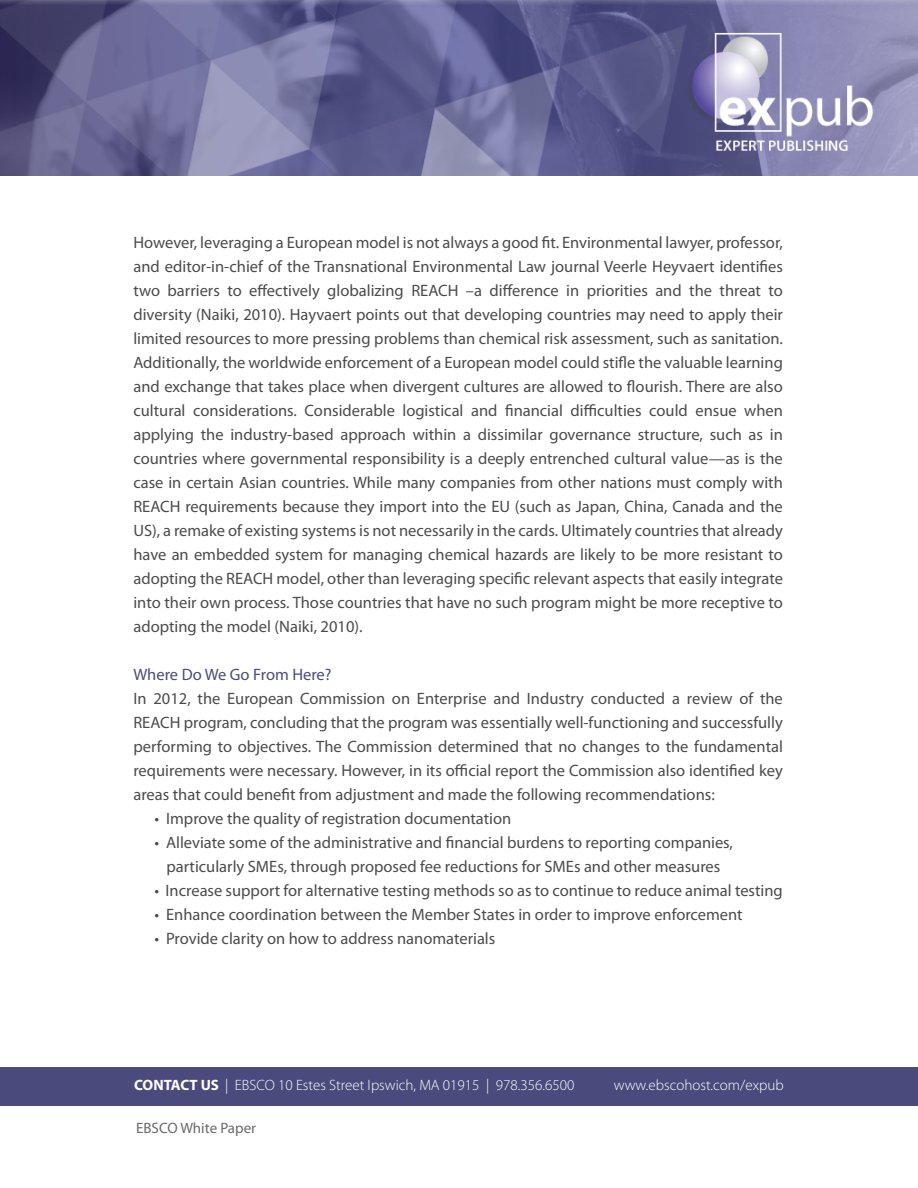
<style>
.page{position:relative;width:918px;height:1188px;background:#fff}
.page>*{position:absolute;margin:0;border:0;box-sizing:border-box;transform-origin:0 0}
.t1{font:16.5px/24px "Myriad Pro";color:#4c4b4b;text-align:justify}
.t2{font:16.5px "Myriad Pro";color:#4a4b7c}
.t3{font:300 15px "Myriad Pro";color:#fff}
.t4{font:15px "Myriad Pro";color:#6b6969}
.s1{font-weight:700}
</style>
<div class="page">
<img style="left:0;top:0;width:918px;height:176px">
<div style="left:0;top:1067px;width:917px;height:39px;background:#4a4b7c"></div>
<p class="t1" style="left:133px;top:230px;width:651px">However, leveraging a European model is not always a good fit. Environmental lawyer, professor, and editor-in-chief of the Transnational Environmental Law journal Veerle Heyvaert identifies two barriers to effectively globalizing REACH –a difference in priorities and the threat to diversity (Naiki, 2010). Hayvaert points out that developing countries may need to apply their limited resources to more pressing problems than chemical risk assessment, such as sanitation.<br>Additionally, the worldwide enforcement of a European model could stifle the valuable learning and exchange that takes place when divergent cultures are allowed to flourish. There are also cultural considerations. Considerable logistical and financial difficulties could ensue when applying the industry-based approach within a dissimilar governance structure, such as in countries where governmental responsibility is a deeply entrenched cultural value—as is the case in certain Asian countries. While many companies from other nations must comply with REACH requirements because they import into the EU (such as Japan, China, Canada and the US), a remake of existing systems is not necessarily in the cards. Ultimately countries that already have an embedded system for managing chemical hazards are likely to be more resistant to adopting the REACH model, other than leveraging specific relevant aspects that easily integrate into their own process. Those countries that have no such program might be more receptive to adopting the model (Naiki, 2010).</p>
<p class="t2" style="left:133px;top:664px;width:200px">Where Do We Go From Here?</p>
<p class="t1" style="left:133px;top:686px;width:651px">In 2012, the European Commission on Enterprise and Industry conducted a review of the REACH program, concluding that the program was essentially well-functioning and successfully performing to objectives. The Commission determined that no changes to the fundamental requirements were necessary. However, in its official report the Commission also identified key areas that could benefit from adjustment and made the following recommendations:</p>
<p class="t1" style="left:154px;top:806px;width:358px">• Improve the quality of registration documentation</p>
<p class="t1" style="left:154px;top:830px;width:580px;text-align:center">• Alleviate some of the administrative and financial burdens to reporting companies, particularly SMEs, through proposed fee reductions for SMEs and other measures</p>
<p class="t1" style="left:154px;top:878px;width:630px">• Increase support for alternative testing methods so as to continue to reduce animal testing</p>
<p class="t1" style="left:154px;top:902px;width:590px">• Enhance coordination between the Member States in order to improve enforcement</p>
<p class="t1" style="left:154px;top:926px;width:342px">• Provide clarity on how to address nanomaterials</p>
<p class="t3" style="left:134px;top:1077px;width:442px"><span class="s1">CONTACT US</span> | EBSCO 10 Estes Street Ipswich, MA 01915 | 978.356.6500</p>
<p class="t3" style="left:614px;top:1077px;width:171px">www.ebscohost.com/expub</p>
<p class="t4" style="left:136px;top:1118px;width:122px">EBSCO White Paper</p>
</div>
